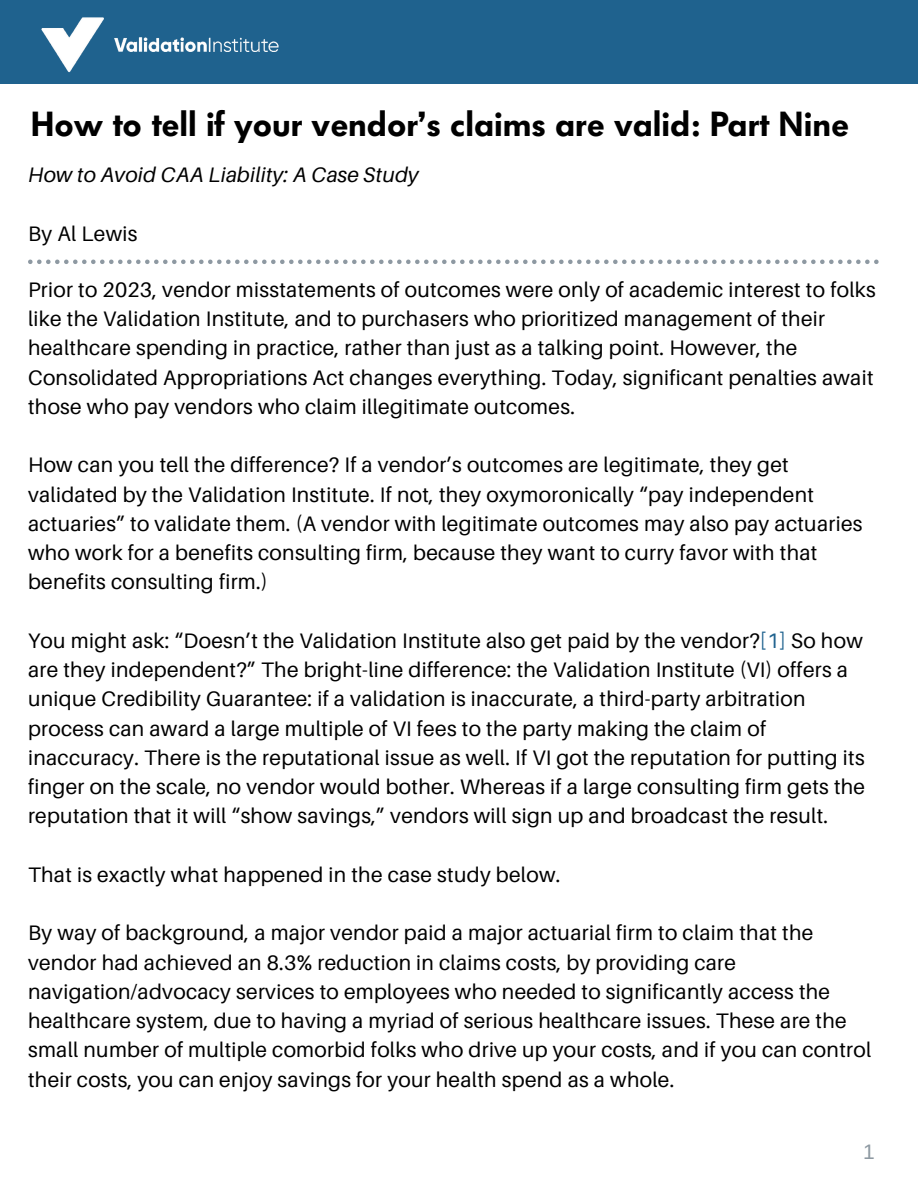
<style>
.page{position:relative;width:918px;height:1188px;background:#fff}
.page>*{position:absolute;margin:0;border:0;box-sizing:border-box;transform-origin:0 0}
.t1{font:600 34.5px "Futura BQ";color:#000}
.t2{font:21px/29.2px "Aileron";letter-spacing:.015em;color:#000}
.t3{font:italic 21px "Aileron";letter-spacing:.015em;color:#000}
.t4{font:21px "Arimo";color:#8e99a2}
.s1{color:#1f628e}
</style>
<div class="page">
<div style="left:0;top:0;width:918px;height:83px;background:#1f628e"></div>
<img style="left:41px;top:17px;width:238px;height:56px">
<svg style="left:28px;top:260px;width:851px;height:4px"></svg>
<p class="t1" style="left:31px;top:104px;width:820px">How to tell if your vendor’s claims are valid: Part Nine</p>
<p class="t3" style="left:28px;top:162px;width:392px">How to Avoid CAA Liability: A Case Study</p>
<p class="t2" style="left:28px;top:218px;width:111px">By Al Lewis</p>
<p class="t2" style="left:28px;top:274px;width:849px">Prior to 2023, vendor misstatements of outcomes were only of academic interest to folks like the Validation Institute, and to purchasers who prioritized management of their healthcare spending in practice, rather than just as a talking point. However, the Consolidated Appropriations Act changes everything. Today, significant penalties await those who pay vendors who claim illegitimate outcomes.</p>
<p class="t2" style="left:28px;top:450px;width:836px">How can you tell the difference? If a vendor’s outcomes are legitimate, they get validated by the Validation Institute. If not, they oxymoronically “pay independent actuaries” to validate them. (A vendor with legitimate outcomes may also pay actuaries who work for a benefits consulting firm, because they want to curry favor with that benefits consulting firm.)</p>
<p class="t2" style="left:28px;top:625px;width:839px">You might ask: “Doesn’t the Validation Institute also get paid by the vendor?<span class="s1">[1]</span> So how are they independent?” The bright-line difference: the Validation Institute (VI) offers a unique Credibility Guarantee: if a validation is inaccurate, a third-party arbitration process can award a large multiple of VI fees to the party making the claim of inaccuracy. There is the reputational issue as well. If VI got the reputation for putting its finger on the scale, no vendor would bother. Whereas if a large consulting firm gets the reputation that it will “show savings,” vendors will sign up and broadcast the result.</p>
<p class="t2" style="left:28px;top:859px;width:534px">That is exactly what happened in the case study below.</p>
<p class="t2" style="left:28px;top:918px;width:845px">By way of background, a major vendor paid a major actuarial firm to claim that the vendor had achieved an 8.3% reduction in claims costs, by providing care navigation/advocacy services to employees who needed to significantly access the healthcare system, due to having a myriad of serious healthcare issues. These are the small number of multiple comorbid folks who drive up your costs, and if you can control their costs, you can enjoy savings for your health spend as a whole.</p>
<p class="t4" style="left:863px;top:1140px;width:13px">1</p>
</div>
